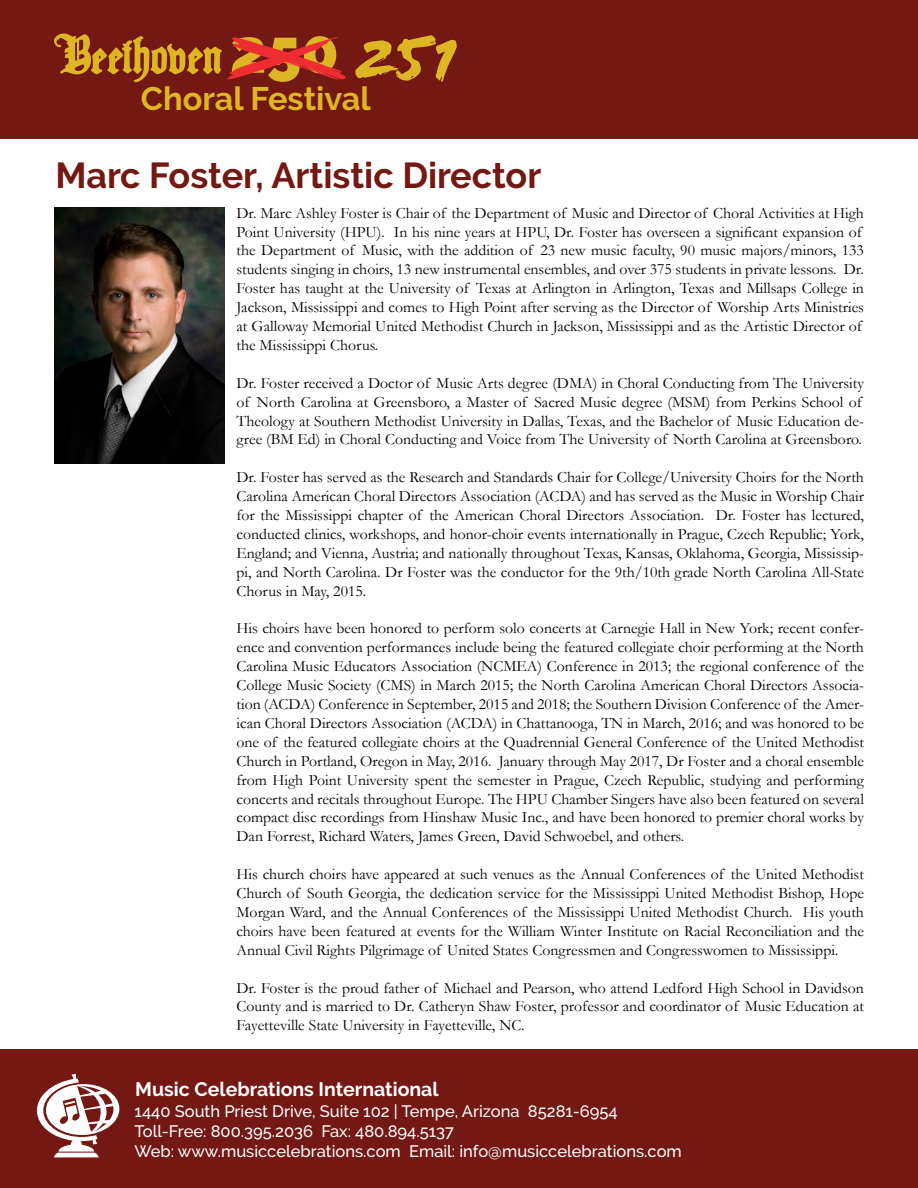
<style>
.page{position:relative;width:918px;height:1188px;background:#fff}
.page>*{position:absolute;margin:0;border:0;box-sizing:border-box;transform-origin:0 0}
.t1{font:700 36px "Raleway";color:#741813}
.t2{font:700 32.55px "Raleway";color:#deb623}
.t3{font:700 19.5px "Raleway";color:#fff}
.t4{font:500 16.5px "Raleway";color:#fff}
.t5{font:15.75px/18.9px "Garamond";color:#000;text-align:justify}
</style>
<div class="page">
<div style="left:0;top:0;width:918px;height:138px;background:#741813"></div>
<div style="left:0;top:1050px;width:918px;height:138px;background:#741813"></div>
<svg style="left:36px;top:1074px;width:84px;height:83px"></svg>
<img style="left:54px;top:207px;width:171px;height:257px">
<svg style="left:54px;top:33px;width:292px;height:49px"></svg>
<svg style="left:355px;top:35px;width:102px;height:47px"></svg>
<p class="t2" style="left:141px;top:80px;width:231px">Choral Festival</p>
<p class="t1" style="left:56px;top:155px;width:487px">Marc Foster, Artistic Director</p>
<p class="t5" style="left:237px;top:203px;width:629px;text-align:left">Dr. Marc Ashley Foster is Chair of the Department of Music and Director of Choral Activities at High Point University (HPU). In his nine years at HPU, Dr. Foster has overseen a significant expansion of the Department of Music, with the addition of 23 new music faculty, 90 music majors/minors, 133 students singing in choirs, 13 new instrumental ensembles, and over 375 students in private lessons. Dr.<br>Foster has taught at the University of Texas at Arlington in Arlington, Texas and Millsaps College in Jackson, Mississippi and comes to High Point after serving as the Director of Worship Arts Ministries at Galloway Memorial United Methodist Church in Jackson, Mississippi and as the Artistic Director of the Mississippi Chorus.</p>
<p class="t5" style="left:237px;top:373px;width:629px;text-align:left">Dr. Foster received a Doctor of Music Arts degree (DMA) in Choral Conducting from The University of North Carolina at Greensboro, a Master of Sacred Music degree (MSM) from Perkins School of Theology at Southern Methodist University in Dallas, Texas, and the Bachelor of Music Education de&shy;gree (BM Ed) in Choral Conducting and Voice from The University of North Carolina at Greensboro.</p>
<p class="t5" style="left:237px;top:467px;width:629px">Dr. Foster has served as the Research and Standards Chair for College/University Choirs for the North Carolina American Choral Directors Association (ACDA) and has served as the Music in Worship Chair for the Mississippi chapter of the American Choral Directors Association. Dr. Foster has lectured, conducted clinics, workshops, and honor-choir events internationally in Prague, Czech Republic; York, England; and Vienna, Austria; and nationally throughout Texas, Kansas, Oklahoma, Georgia, Mississip&shy;pi, and North Carolina. Dr Foster was the conductor for the 9th/10th grade North Carolina All-State Chorus in May, 2015.</p>
<p class="t5" style="left:237px;top:619px;width:629px">His choirs have been honored to perform solo concerts at Carnegie Hall in New York; recent confer&shy;ence and convention performances include being the featured collegiate choir performing at the North Carolina Music Educators Association (NCMEA) Conference in 2013; the regional conference of the College Music Society (CMS) in March 2015; the North Carolina American Choral Directors Associa&shy;tion (ACDA) Conference in September, 2015 and 2018; the Southern Division Conference of the Amer&shy;ican Choral Directors Association (ACDA) in Chattanooga, TN in March, 2016; and was honored to be one of the featured collegiate choirs at the Quadrennial General Conference of the United Methodist Church in Portland, Oregon in May, 2016. January through May 2017, Dr Foster and a choral ensemble from High Point University spent the semester in Prague, Czech Republic, studying and performing concerts and recitals throughout Europe. The HPU Chamber Singers have also been featured on several compact disc recordings from Hinshaw Music Inc., and have been honored to premier choral works by Dan Forrest, Richard Waters, James Green, David Schwoebel, and others.</p>
<p class="t5" style="left:237px;top:864px;width:629px">His church choirs have appeared at such venues as the Annual Conferences of the United Methodist Church of South Georgia, the dedication service for the Mississippi United Methodist Bishop, Hope Morgan Ward, and the Annual Conferences of the Mississippi United Methodist Church. His youth choirs have been featured at events for the William Winter Institute on Racial Reconciliation and the Annual Civil Rights Pilgrimage of United States Congressmen and Congresswomen to Mississippi.</p>
<p class="t5" style="left:237px;top:978px;width:629px">Dr. Foster is the proud father of Michael and Pearson, who attend Ledford High School in Davidson County and is married to Dr. Catheryn Shaw Foster, professor and coordinator of Music Education at Fayetteville State University in Fayetteville, NC.</p>
<p class="t3" style="left:135px;top:1078px;width:305px">Music Celebrations International</p>
<p class="t4" style="left:135px;top:1102px;width:485px">1440 South Priest Drive, Suite 102 | Tempe, Arizona 85281-6954</p>
<p class="t4" style="left:135px;top:1122px;width:321px">Toll-Free: 800.395.2036 Fax: 480.894.5137</p>
<p class="t4" style="left:135px;top:1141px;width:549px">Web: www.musiccelebrations.com Email: info@musiccelebrations.com</p>
</div>
